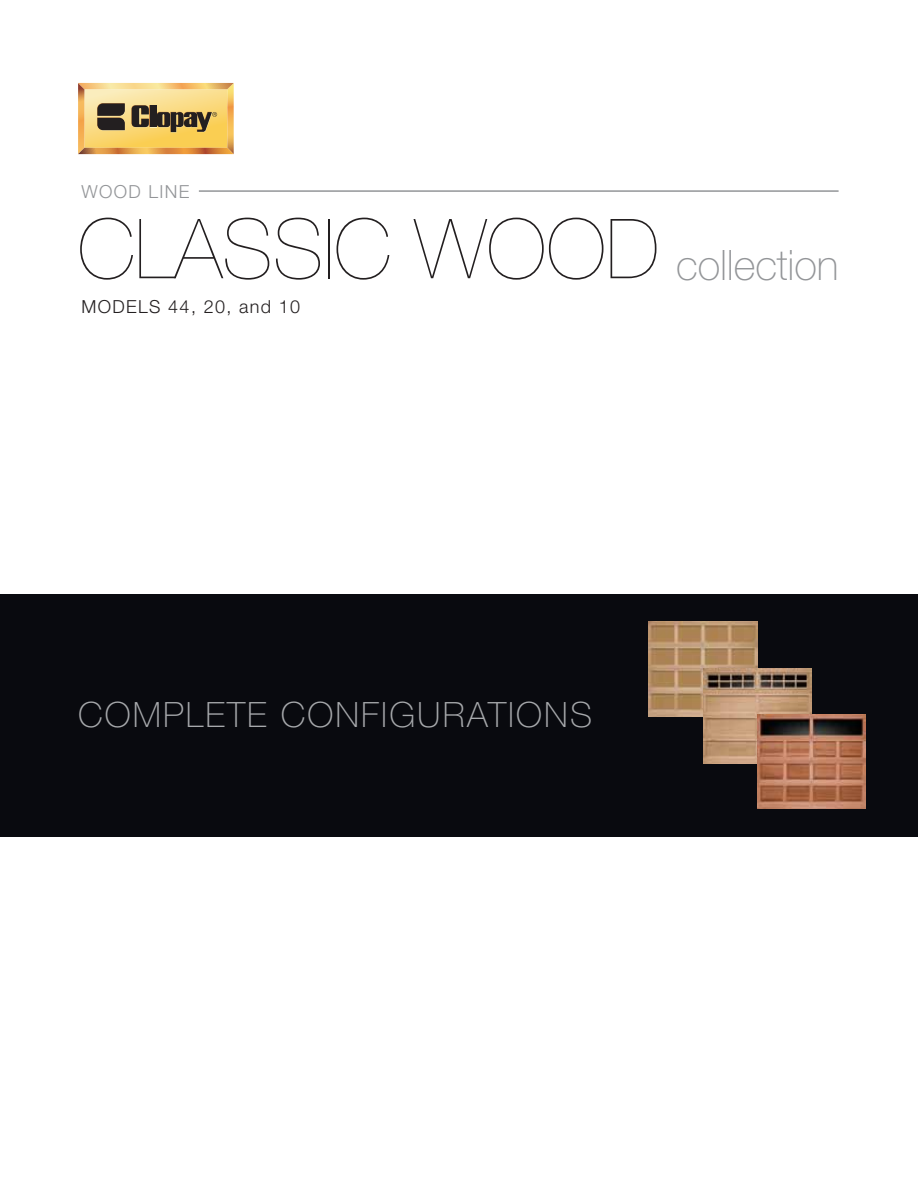
<style>
.page{position:relative;width:918px;height:1188px;background:#fff}
.page>*{position:absolute;margin:0;border:0;box-sizing:border-box;transform-origin:0 0}
.t1{font:200 82.95px "Helvetica Neue";color:#231f20}
.t2{font:100 42px "Helvetica Neue";letter-spacing:-.005em;color:#939598}
.t3{font:100 34.95px "Helvetica Neue";letter-spacing:.06em;color:#a7a9ac}
.t4{font:300 18px "Helvetica Neue";letter-spacing:.075em;color:#231f20}
.t5{font:300 18px "Helvetica Neue";letter-spacing:.075em;color:#939598}
</style>
<div class="page">
<div style="left:0;top:594px;width:918px;height:243px;background:#090a0f"></div>
<svg style="left:78px;top:83px;width:156px;height:71px;background:#d2af66"></svg>
<hr style="left:199px;top:190px;width:640px;height:2px;background:#939598">
<img style="left:649px;top:622px;width:108px;height:94px">
<img style="left:703px;top:669px;width:108px;height:94px">
<img style="left:757px;top:714px;width:109px;height:95px">
<p class="t5" style="left:81px;top:181px;width:110px">WOOD LINE</p>
<h1 class="t1" style="left:78px;top:201px;width:583px">CLASSIC WOOD</h1>
<p class="t4" style="left:81px;top:295px;width:220px">MODELS 44, 20, and 10</p>
<p class="t2" style="left:676px;top:241px;width:164px">collection</p>
<p class="t3" style="left:78px;top:694px;width:516px">COMPLETE CONFIGURATIONS</p>
</div>
